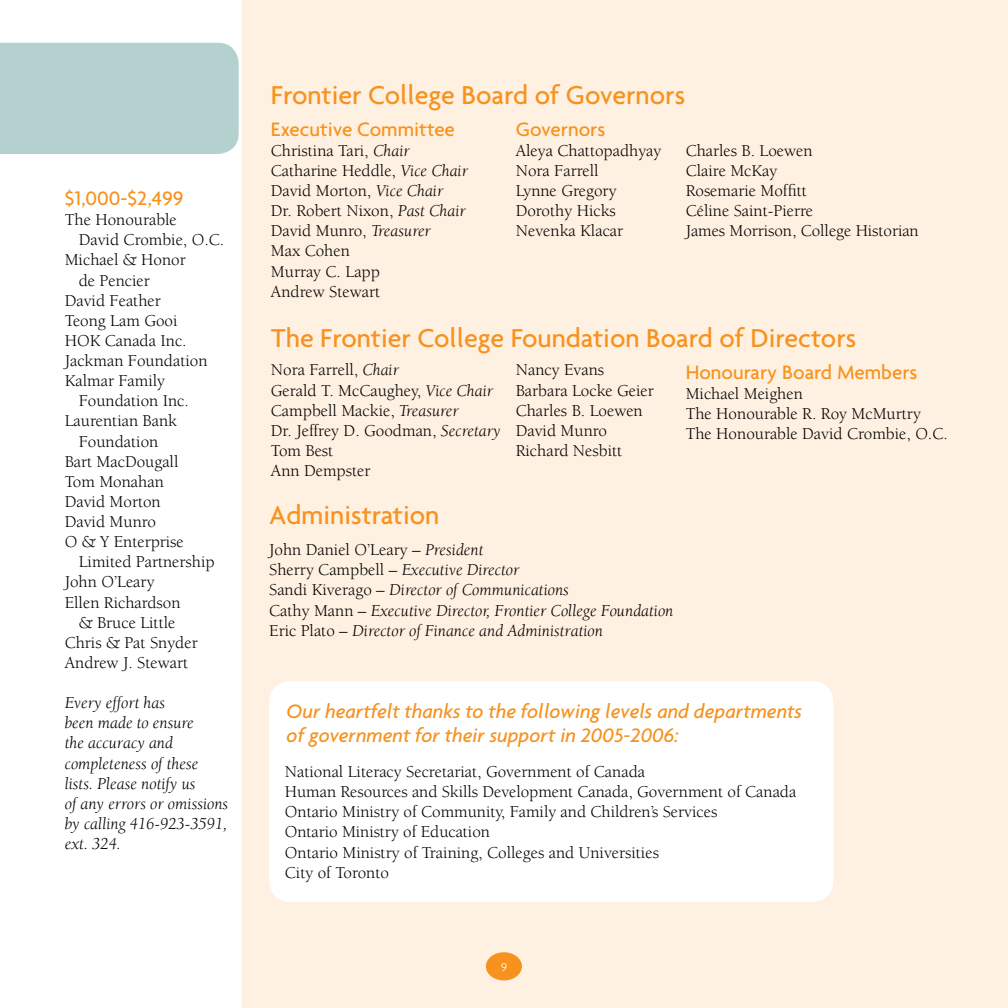
<style>
.page{position:relative;width:1008px;height:1008px;background:#fff}
.page>*{position:absolute;margin:0;border:0;box-sizing:border-box;transform-origin:0 0}
.t1{font:500 28px "Agenda";color:#f7921e}
.t2{font:italic 500 21px/24.5px "Agenda";color:#f7921e}
.t3{font:500 21px "Agenda";color:#f7921e}
.t4{font:17.15px/20.1px "Berkeley";color:#000}
.t5{font:italic 17.15px/20.1px "Berkeley";color:#000}
.t6{font:300 12.25px "Agenda";color:#fff}
.s1{font-style:italic}
.s2{font-style:normal}
</style>
<div class="page">
<div style="left:241px;top:0;width:767px;height:1008px;background:#fff1e1"></div>
<div style="left:269px;top:681px;width:564px;height:221px;background:#fff;border-radius:21px"></div>
<div style="left:0;top:43px;width:239px;height:111px;background:#b4d0cf"></div>
<div style="left:486px;top:952px;width:36px;height:28px;background:#f7921e;border-radius:50%"></div>
<p class="t3" style="left:65px;top:186px;width:120px">$1,000-$2,499</p>
<p class="t4" style="left:65px;top:210px;width:114px">The Honourable</p>
<p class="t4" style="left:79px;top:230px;width:147px">David Crombie, O.C.</p>
<p class="t4" style="left:65px;top:250px;width:123px">Michael &amp; Honor</p>
<p class="t4" style="left:79px;top:270px;width:73px">de Pencier</p>
<p class="t4" style="left:65px;top:291px;width:98px">David Feather</p>
<p class="t4" style="left:65px;top:311px;width:114px">Teong Lam Gooi</p>
<p class="t4" style="left:65px;top:331px;width:123px">HOK Canada Inc.</p>
<p class="t4" style="left:65px;top:351px;width:144px">Jackman Foundation</p>
<p class="t4" style="left:65px;top:371px;width:102px">Kalmar Family</p>
<p class="t4" style="left:79px;top:391px;width:112px">Foundation Inc.</p>
<p class="t4" style="left:65px;top:411px;width:114px">Laurentian Bank</p>
<p class="t4" style="left:79px;top:431px;width:81px">Foundation</p>
<p class="t4" style="left:65px;top:452px;width:115px">Bart MacDougall</p>
<p class="t4" style="left:65px;top:472px;width:101px">Tom Monahan</p>
<p class="t4" style="left:65px;top:492px;width:98px">David Morton</p>
<p class="t4" style="left:65px;top:512px;width:93px">David Munro</p>
<p class="t4" style="left:65px;top:532px;width:121px">O &amp; Y Enterprise</p>
<p class="t4" style="left:79px;top:552px;width:137px">Limited Partnership</p>
<p class="t4" style="left:65px;top:572px;width:91px">John O’Leary</p>
<p class="t4" style="left:65px;top:592px;width:117px">Ellen Richardson</p>
<p class="t4" style="left:79px;top:613px;width:98px">&amp; Bruce Little</p>
<p class="t4" style="left:65px;top:633px;width:135px">Chris &amp; Pat Snyder</p>
<p class="t4" style="left:65px;top:653px;width:125px">Andrew J. Stewart</p>
<p class="t5" style="left:65px;top:693px;width:165px">Every effort has<br>been made to ensure<br>the accuracy and completeness of these lists. Please notify us<br>of any errors or omissions by calling 416-923-3591, ext. 324.</p>
<h1 class="t1" style="left:271px;top:78px;width:416px">Frontier College Board of Governors</h1>
<p class="t3" style="left:271px;top:116px;width:186px">Executive Committee</p>
<p class="t4" style="left:271px;top:141px;width:199px">Christina Tari, <span class="s1">Chair<br></span>Catharine Heddle, <span class="s1">Vice Chair<br></span>David Morton, <span class="s1">Vice Chair<br></span>Dr. Robert Nixon, <span class="s1">Past Chair<br></span>David Munro, <span class="s1">Treasurer<br></span>Max Cohen<br>Murray C. Lapp<br>Andrew Stewart</p>
<p class="t3" style="left:516px;top:116px;width:91px">Governors</p>
<p class="t4" style="left:516px;top:141px;width:147px">Aleya Chattopadhyay<br>Nora Farrell<br>Lynne Gregory<br>Dorothy Hicks<br>Nevenka Klacar</p>
<p class="t4" style="left:686px;top:141px;width:235px">Charles B. Loewen<br>Claire McKay<br>Rosemarie Moffitt<br>Céline Saint-Pierre<br>James Morrison, College Historian</p>
<h1 class="t1" style="left:271px;top:321px;width:587px">The Frontier College Foundation Board of Directors</h1>
<p class="t4" style="left:271px;top:360px;width:231px">Nora Farrell, <span class="s1">Chair<br></span>Gerald T. McCaughey, <span class="s1">Vice Chair<br></span>Campbell Mackie, <span class="s1">Treasurer<br></span>Dr. Jeffrey D. Goodman, <span class="s1">Secretary<br></span>Tom Best<br>Ann Dempster</p>
<p class="t3" style="left:686px;top:359px;width:233px">Honourary Board Members</p>
<p class="t4" style="left:516px;top:360px;width:140px">Nancy Evans<br>Barbara Locke Geier<br>Charles B. Loewen<br>David Munro<br>Richard Nesbitt</p>
<p class="t4" style="left:686px;top:384px;width:264px">Michael Meighen<br>The Honourable R. Roy McMurtry<br>The Honourable David Crombie, O.C.</p>
<h1 class="t1" style="left:269px;top:498px;width:172px">Administration</h1>
<p class="t5" style="left:269px;top:540px;width:406px"><span class="s2">John Daniel O’Leary –</span> President<br><span class="s2">Sherry Campbell –</span> Executive Director<br><span class="s2">Sandi Kiverago –</span> Director of Communications<br><span class="s2">Cathy Mann –</span> Executive Director, Frontier College Foundation <span class="s2">Eric Plato –</span> Director of Finance and Administration</p>
<p class="t2" style="left:287px;top:698px;width:517px">Our heartfelt thanks to the following levels and departments of government for their support in 2005-2006:</p>
<p class="t4" style="left:285px;top:762px;width:513px">National Literacy Secretariat, Government of Canada<br>Human Resources and Skills Development Canada, Government of Canada Ontario Ministry of Community, Family and Children’s Services<br>Ontario Ministry of Education<br>Ontario Ministry of Training, Colleges and Universities<br>City of Toronto</p>
<p class="t6" style="left:501px;top:960px;width:8px">9</p>
</div>
